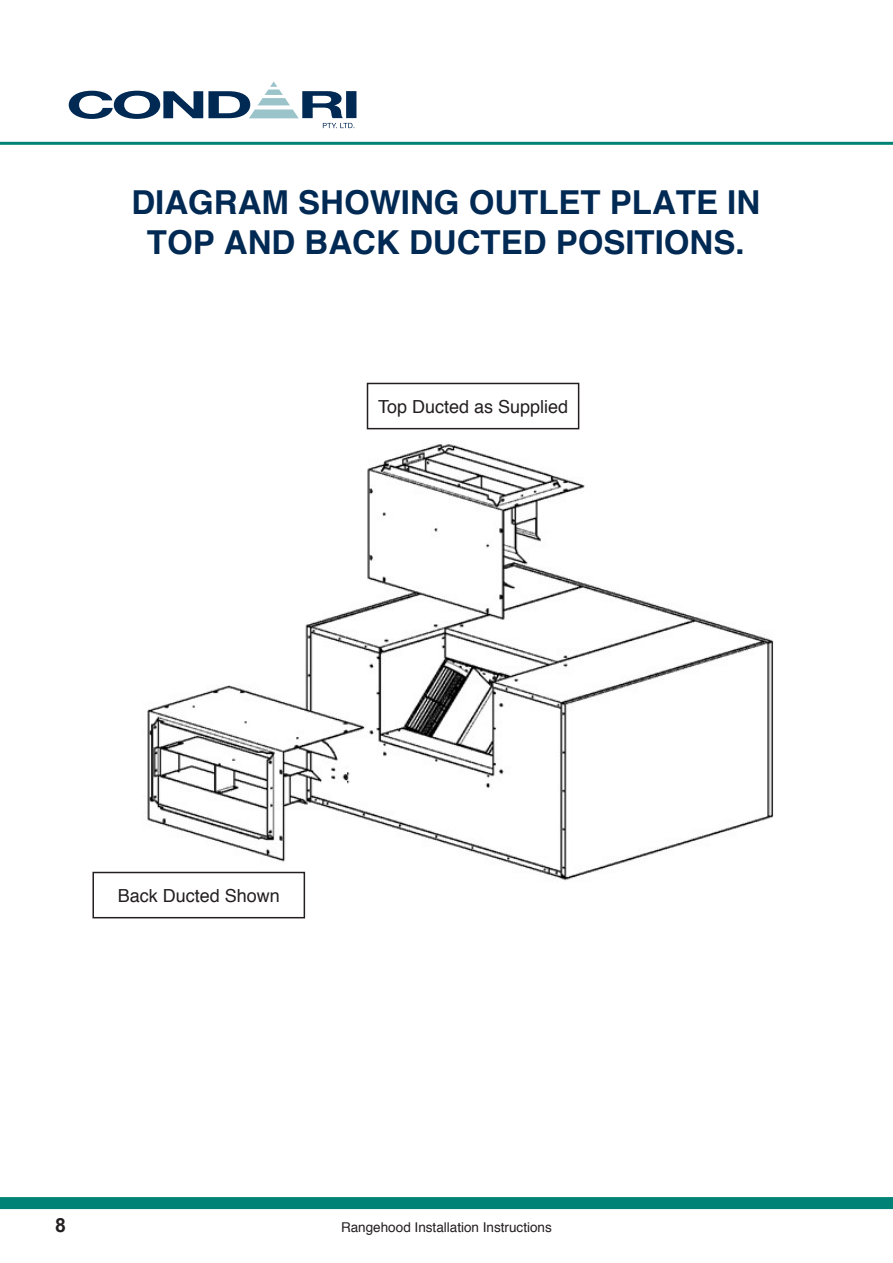
<style>
.page{position:relative;width:893px;height:1263px;background:#fff}
.page>*{position:absolute;margin:0;border:0;box-sizing:border-box;transform-origin:0 0}
.t1{font:700 33px/39.6px "Helvetica";color:#002953;text-align:center}
.t2{font:700 19.5px "Arial";color:#231f20}
.t3{font:18px "Helvetica";color:#231f20}
.t4{font:13.5px "Helvetica";color:#231f20}
</style>
<div class="page">
<div style="left:0;top:1197px;width:893px;height:12px;background:#008376"></div>
<hr style="left:0;top:142px;width:893px;height:3px;background:#008376">
<svg style="left:69px;top:81px;width:286px;height:47px"></svg>
<div style="left:346px;top:91px;width:10px;height:27px;background:#002953"></div>
<img style="left:142px;top:444px;width:632px;height:440px">
<div style="left:367px;top:383px;width:212px;height:46px;border:2px solid #231f20"></div>
<div style="left:92px;top:872px;width:213px;height:46px;border:2px solid #231f20"></div>
<p class="t1" style="left:131px;top:182px;width:630px">DIAGRAM SHOWING OUTLET PLATE IN<br>TOP AND BACK DUCTED POSITIONS.</p>
<p class="t3" style="left:378px;top:393px;width:192px">Top Ducted as Supplied</p>
<p class="t3" style="left:118px;top:882px;width:164px">Back Ducted Shown</p>
<p class="t2" style="left:55px;top:1211px;width:12px">8</p>
<p class="t4" style="left:341px;top:1217px;width:212px">Rangehood Installation Instructions</p>
</div>
